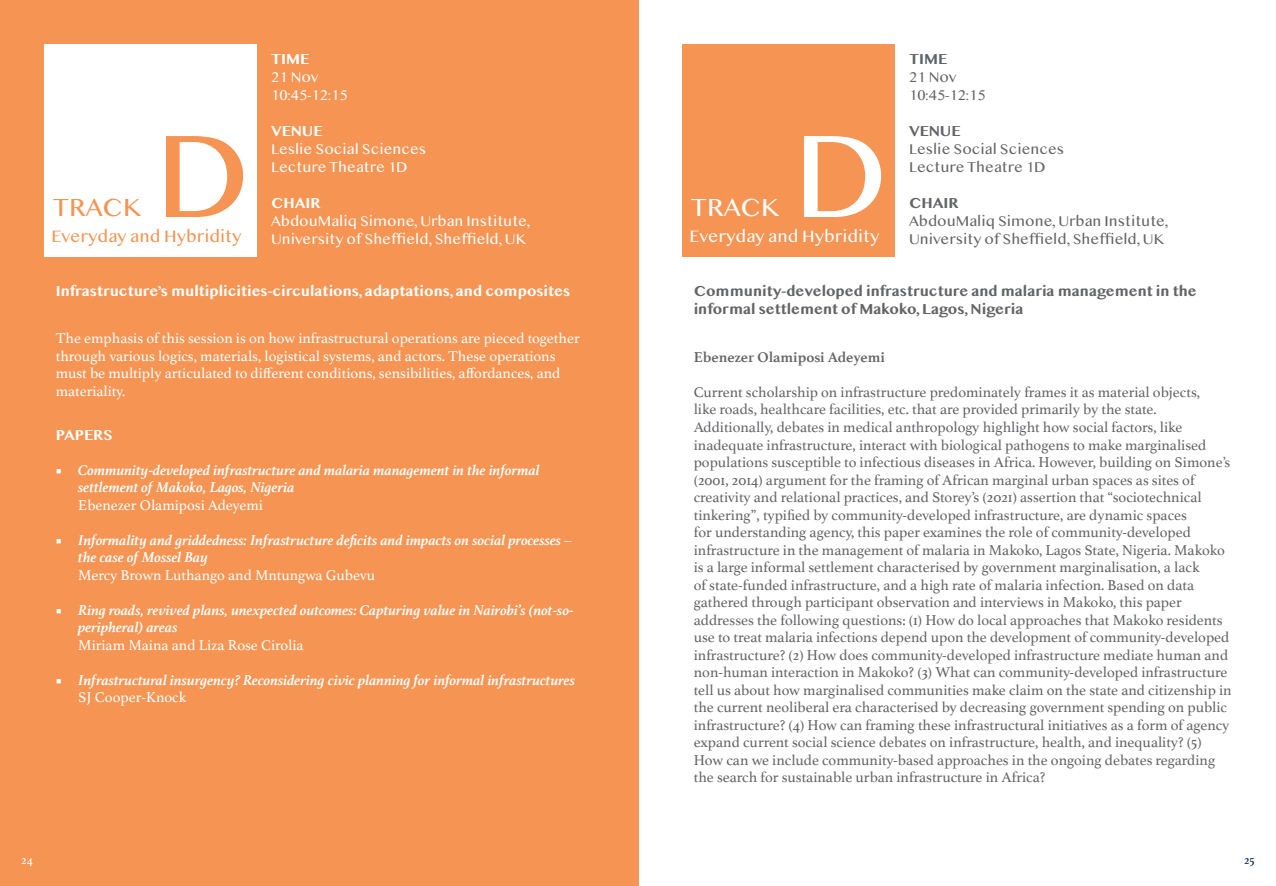
<style>
.page{position:relative;width:1276px;height:886px;background:#fff}
.page>*{position:absolute;margin:0;border:0;box-sizing:border-box;transform-origin:0 0}
.t1{font:125px "Lao MN";color:#f59453}
.t2{font:125px "Lao MN";color:#fff}
.t3{font:26.25px "Lao MN";letter-spacing:.01em;color:#f59453}
.t4{font:26.25px "Lao MN";letter-spacing:.01em;color:#fff}
.t5{font:17.5px "Lao MN";color:#f59453}
.t6{font:17.5px "Lao MN";color:#fff}
.t7{font:15px/17.5px "Athelas";color:#636466}
.t8{font:italic 700 15px/17.5px "Athelas";color:#fff}
.t9{font:15px/17.5px "Athelas";color:#fff}
.t10{font:15px/18px "Lao MN";color:#fff}
.t11{font:15px/18px "Lao MN";color:#636466}
.t12{font:700 15px/18px "Lao MN";color:#636466}
.t13{font:700 15px "Lao MN";color:#fff}
.t14{font:700 15px "Athelas";color:#636466}
.t15{font:12.5px "Athelas";color:#002a3f}
.t16{font:12.5px "Athelas";color:#fff}
.s1{font-family:"Minion Pro";font-weight:400;font-style:normal}
.s2{font-weight:400;font-style:normal}
</style>
<div class="page">
<div style="left:0;top:0;width:638px;height:886px;background:#f59453"></div>
<div style="left:44px;top:44px;width:213px;height:213px;background:#fff"></div>
<div style="left:682px;top:44px;width:213px;height:213px;background:#f59453"></div>
<h1 class="t1" style="left:155px;top:101px;width:97px">D</h1>
<h2 class="t3" style="left:53px;top:192px;width:90px">TRACK</h2>
<p class="t5" style="left:51px;top:226px;width:192px">Everyday and Hybridity</p>
<p class="t13" style="left:271px;top:50px;width:39px">TIME</p>
<p class="t10" style="left:271px;top:68px;width:78px">21 Nov<br>10:45-12:15</p>
<p class="t13" style="left:271px;top:122px;width:53px">VENUE</p>
<p class="t10" style="left:271px;top:140px;width:156px">Leslie Social Sciences<br>Lecture Theatre 1D</p>
<p class="t13" style="left:271px;top:194px;width:51px">CHAIR</p>
<p class="t10" style="left:271px;top:212px;width:261px">AbdouMaliq Simone, Urban Institute,</p>
<p class="t10" style="left:271px;top:230px;width:256px">University of Sheffield, Sheffield, UK</p>
<p class="t13" style="left:56px;top:282px;width:516px">Infrastructure’s multiplicities-circulations, adaptations, and composites</p>
<p class="t9" style="left:56px;top:329px;width:525px">The emphasis of this session is on how infrastructural operations are pieced together through various logics, materials, logistical systems, and actors. These operations must be multiply articulated to different conditions, sensibilities, affordances, and materiality.</p>
<p class="t13" style="left:56px;top:426px;width:58px">PAPERS</p>
<p class="t8" style="left:78px;top:461px;width:463px;text-indent:-22px"><span class="s1">■</span> Community-developed infrastructure and malaria management in the informal settlement of Makoko, Lagos, Nigeria</p>
<p class="t9" style="left:78px;top:495px;width:186px">Ebenezer Olamiposi Adeyemi</p>
<p class="t8" style="left:78px;top:531px;width:495px;text-indent:-22px"><span class="s1">■</span> Informality and griddedness: Infrastructure deficits and impacts on social processes – the case of Mossel Bay</p>
<p class="t9" style="left:78px;top:565px;width:298px">Mercy Brown Luthango and Mntungwa Gubevu</p>
<p class="t8" style="left:78px;top:601px;width:497px;text-indent:-22px"><span class="s1">■</span> Ring roads, revived plans, unexpected outcomes: Capturing value in Nairobi’s (not-so&shy;peripheral) areas</p>
<p class="t9" style="left:78px;top:635px;width:227px">Miriam Maina and Liza Rose Cirolia</p>
<p class="t8" style="left:78px;top:671px;width:498px;text-indent:-22px"><span class="s1">■</span> Infrastructural insurgency? Reconsidering civic planning for informal infrastructures<br><span class="s2">SJ Cooper-Knock</span></p>
<p class="t16" style="left:21px;top:849px;width:13px">24</p>
<h2 class="t4" style="left:690px;top:192px;width:90px">TRACK</h2>
<h1 class="t2" style="left:793px;top:101px;width:97px">D</h1>
<p class="t6" style="left:689px;top:226px;width:192px">Everyday and Hybridity</p>
<p class="t12" style="left:909px;top:50px;width:39px">TIME</p>
<p class="t11" style="left:909px;top:68px;width:78px">21 Nov<br>10:45-12:15</p>
<p class="t12" style="left:909px;top:122px;width:53px">VENUE</p>
<p class="t11" style="left:909px;top:140px;width:156px">Leslie Social Sciences<br>Lecture Theatre 1D</p>
<p class="t12" style="left:909px;top:194px;width:51px">CHAIR</p>
<p class="t11" style="left:909px;top:212px;width:261px">AbdouMaliq Simone, Urban Institute,<br>University of Sheffield, Sheffield, UK</p>
<p class="t12" style="left:694px;top:282px;width:504px">Community-developed infrastructure and malaria management in the informal settlement of Makoko, Lagos, Nigeria</p>
<p class="t14" style="left:694px;top:345px;width:193px">Ebenezer Olamiposi Adeyemi</p>
<p class="t7" style="left:694px;top:383px;width:539px">Current scholarship on infrastructure predominately frames it as material objects,<br>like roads, healthcare facilities, etc. that are provided primarily by the state.<br>Additionally, debates in medical anthropology highlight how social factors, like inadequate infrastructure, interact with biological pathogens to make marginalised populations susceptible to infectious diseases in Africa. However, building on Simone’s (2001, 2014) argument for the framing of African marginal urban spaces as sites of creativity and relational practices, and Storey’s (2021) assertion that “sociotechnical tinkering”, typified by community-developed infrastructure, are dynamic spaces<br>for understanding agency, this paper examines the role of community-developed infrastructure in the management of malaria in Makoko, Lagos State, Nigeria. Makoko is a large informal settlement characterised by government marginalisation, a lack<br>of state-funded infrastructure, and a high rate of malaria infection. Based on data gathered through participant observation and interviews in Makoko, this paper addresses the following questions: (1) How do local approaches that Makoko residents use to treat malaria infections depend upon the development of community-developed infrastructure? (2) How does community-developed infrastructure mediate human and non-human interaction in Makoko? (3) What can community-developed infrastructure tell us about how marginalised communities make claim on the state and citizenship in the current neoliberal era characterised by decreasing government spending on public infrastructure? (4) How can framing these infrastructural initiatives as a form of agency expand current social science debates on infrastructure, health, and inequality? (5)<br>How can we include community-based approaches in the ongoing debates regarding the search for sustainable urban infrastructure in Africa?</p>
<p class="t15" style="left:1244px;top:849px;width:12px">25</p>
</div>
